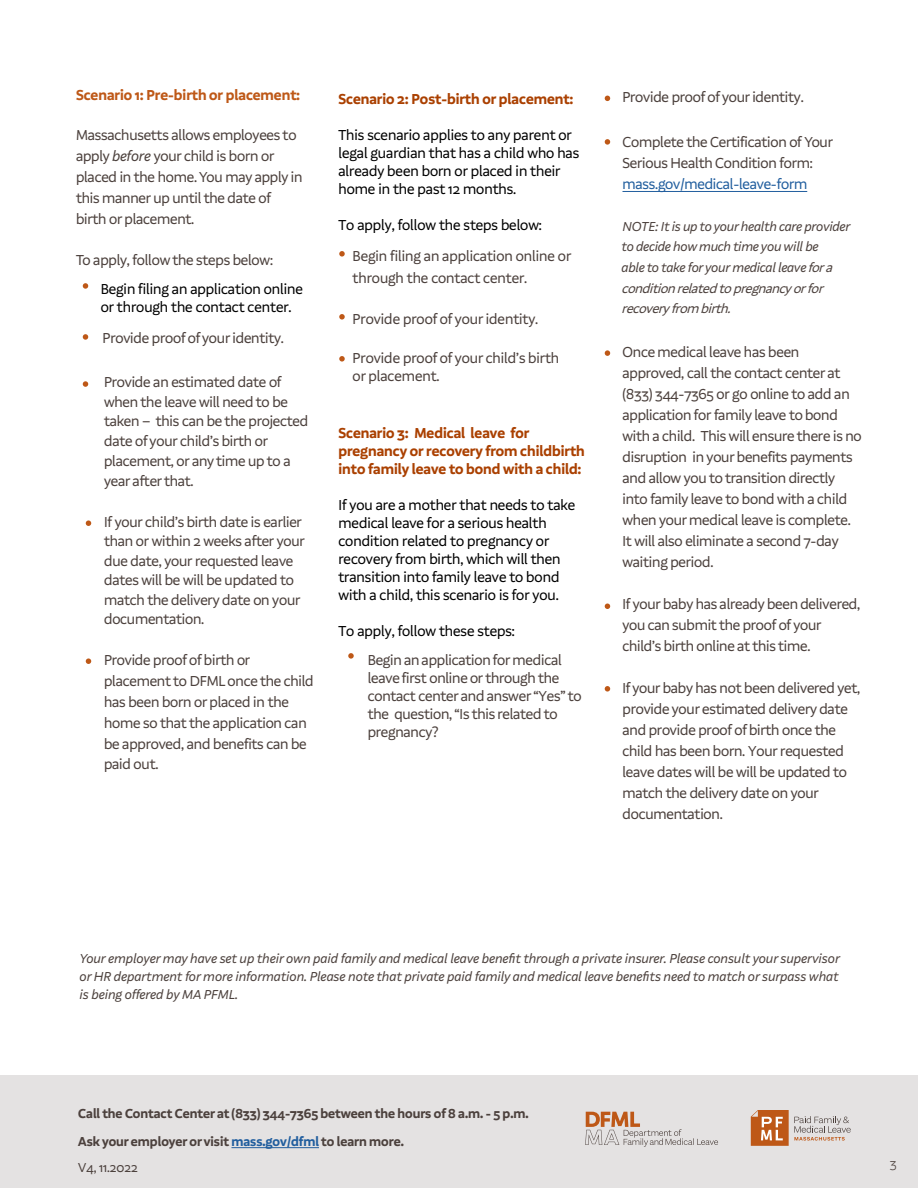
<style>
.page{position:relative;width:918px;height:1188px;background:#fff}
.page>*{position:absolute;margin:0;border:0;box-sizing:border-box;transform-origin:0 0}
.t1{font:15px/21px "Aestetico Formal";letter-spacing:-.01em;color:#4c413d}
.t2{font:15px/18px "Aestetico Formal";color:#000}
.t3{font:700 15px/18px "Aestetico Formal";color:#aa4000}
.t4{font:700 15px "Aestetico Formal";color:#be5817}
.t5{font:15px "Aestetico Formal";letter-spacing:-.01em;color:#215e9e}
.t6{font:italic 13.5px/20.7px "Aestetico Formal";letter-spacing:-.015em;color:#4c413d}
.t7{font:700 13.5px/27.8px "Aestetico Formal";color:#4c413d}
.t8{font:13.5px "Aestetico Formal";color:#4c413d}
.t9{font:300 13.5px "Aestetico Formal";color:#4c413d}
.s1{font-style:italic}
.s2{font-style:inherit}
.s3{color:#215e9e}
</style>
<div class="page">
<div style="left:0;top:1076px;width:918px;height:112px;background:#e4e2e2"></div>
<hr style="left:622px;top:191px;width:185px;height:1px;background:#215e9e">
<hr style="left:231px;top:1147px;width:88px;height:1px;background:#215e9e">
<svg style="left:83px;top:334px;width:5px;height:6px"></svg>
<svg style="left:83px;top:381px;width:5px;height:6px"></svg>
<svg style="left:83px;top:283px;width:5px;height:6px"></svg>
<svg style="left:86px;top:520px;width:5px;height:6px"></svg>
<svg style="left:86px;top:658px;width:5px;height:6px"></svg>
<svg style="left:339px;top:251px;width:6px;height:6px"></svg>
<svg style="left:339px;top:314px;width:6px;height:6px"></svg>
<svg style="left:339px;top:356px;width:6px;height:6px"></svg>
<svg style="left:348px;top:653px;width:6px;height:6px"></svg>
<svg style="left:605px;top:96px;width:5px;height:5px"></svg>
<svg style="left:605px;top:139px;width:5px;height:6px"></svg>
<svg style="left:605px;top:350px;width:5px;height:6px"></svg>
<svg style="left:605px;top:604px;width:5px;height:5px"></svg>
<svg style="left:605px;top:686px;width:5px;height:6px"></svg>
<svg style="left:751px;top:1110px;width:100px;height:36px"></svg>
<svg style="left:585px;top:1112px;width:133px;height:35px"></svg>
<h5 class="t4" style="left:76px;top:86px;width:226px">Scenario 1: Pre-birth or placement:</h5>
<p class="t1" style="left:76px;top:124px;width:228px">Massachusetts allows employees to apply <span class="s1">before</span> your child is born or placed in the home. You may apply in this manner up until the date of birth or placement.</p>
<p class="t1" style="left:76px;top:250px;width:199px">To apply, follow the steps below:</p>
<p class="t2" style="left:101px;top:280px;width:204px">Begin filing an application online or through the contact center.</p>
<p class="t1" style="left:103px;top:327px;width:183px">Provide proof of your identity.</p>
<p class="t1" style="left:104px;top:372px;width:206px;line-height:20px">Provide an estimated date of when the leave will need to be taken – this can be the projected date of your child’s birth or placement, or any time up to a year after that.</p>
<p class="t1" style="left:104px;top:512px;width:202px;line-height:19.5px">If your child’s birth date is earlier than or within 2 weeks after your due date, your requested leave dates will be will be updated to match the delivery date on your documentation.</p>
<p class="t1" style="left:104px;top:650px;width:211px">Provide proof of birth or placement to DFML once the child has been born or placed in the home so that the application can be approved, and benefits can be paid out.</p>
<h5 class="t3" style="left:338px;top:90px;width:237px">Scenario 2: Post-birth or placement:</h5>
<p class="t2" style="left:338px;top:126px;width:242px">This scenario applies to any parent or legal guardian that has a child who has already been born or placed in their home in the past 12 months.</p>
<p class="t2" style="left:338px;top:216px;width:206px">To apply, follow the steps below:</p>
<p class="t1" style="left:353px;top:246px;width:220px;line-height:21.5px">Begin filing an application online or through the contact center.</p>
<p class="t1" style="left:353px;top:309px;width:187px">Provide proof of your identity.</p>
<p class="t1" style="left:353px;top:349px;width:208px;line-height:18px">Provide proof of your child’s birth or placement.</p>
<h5 class="t3" style="left:338px;top:424px;width:248px">Scenario 3: Medical leave for pregnancy or recovery from childbirth into family leave to bond with a child:</h5>
<p class="t2" style="left:338px;top:496px;width:238px">If you are a mother that needs to take medical leave for a serious health condition related to pregnancy or recovery from birth, which will then transition into family leave to bond with a child, this scenario is for you.</p>
<p class="t2" style="left:338px;top:622px;width:179px">To apply, follow these steps:</p>
<p class="t1" style="left:368px;top:651px;width:215px;line-height:18px">Begin an application for medical leave first online or through the contact center and answer “Yes” to the question, “Is this related to pregnancy?</p>
<p class="t1" style="left:622px;top:87px;width:183px">Provide proof of your identity.</p>
<p class="t1" style="left:622px;top:131px;width:212px">Complete the Certification of Your<br>Serious Health Condition form:</p>
<p class="t5" style="left:622px;top:175px;width:186px">mass.gov/medical-leave-form</p>
<p class="t6" style="left:622px;top:216px;width:230px">NOTE: It is up to your health care provider to decide how much time you will be<br>able to take for your medical leave <span class="s2">fora conditionrelatedtopregnancyorfor recoveryfrom birth.</span></p>
<p class="t1" style="left:622px;top:342px;width:219px;line-height:20.5px">Once medical leave has been approved, call the contact center at</p>
<p class="t1" style="left:622px;top:384px;width:241px">(833) 344-7365 or go online to add an application for family leave to bond with a child. This will ensure there is no disruption in your benefits payments and allow you to transition directly into family leave to bond with a child when your medical leave is complete.</p>
<p class="t1" style="left:622px;top:531px;width:218px">It will also eliminate a second 7-day waiting period.</p>
<p class="t1" style="left:622px;top:594px;width:239px">If your baby has already been delivered, you can submit the proof of your child’s birth online at this time.</p>
<p class="t1" style="left:622px;top:677px;width:239px">If your baby has not been delivered yet, provide your estimated delivery date and provide proof of birth once the child has been born. Your requested leave dates will be will be updated to match the delivery date on your documentation.</p>
<p class="t6" style="left:80px;top:950px;width:762px;line-height:18px;text-align:justify">Your employer may have set up their own paid family and medical leave beneft through a private insurer. Please consult your supervisor or HR department for more information. Please note that private paid family and medical leave benefts need to match or surpass what is being offered by MA PFML.</p>
<p class="t7" style="left:78px;top:1100px;width:452px">Call the Contact Center at (833) 344-7365 between the hours of 8 a.m. - 5 p.m.<br>Ask your employer or visit <span class="s3">mass.gov/dfml</span> to learn more.</p>
<p class="t8" style="left:78px;top:1160px;width:61px">V4, 11.2022</p>
<p class="t9" style="left:890px;top:1156px;width:8px">3</p>
</div>
